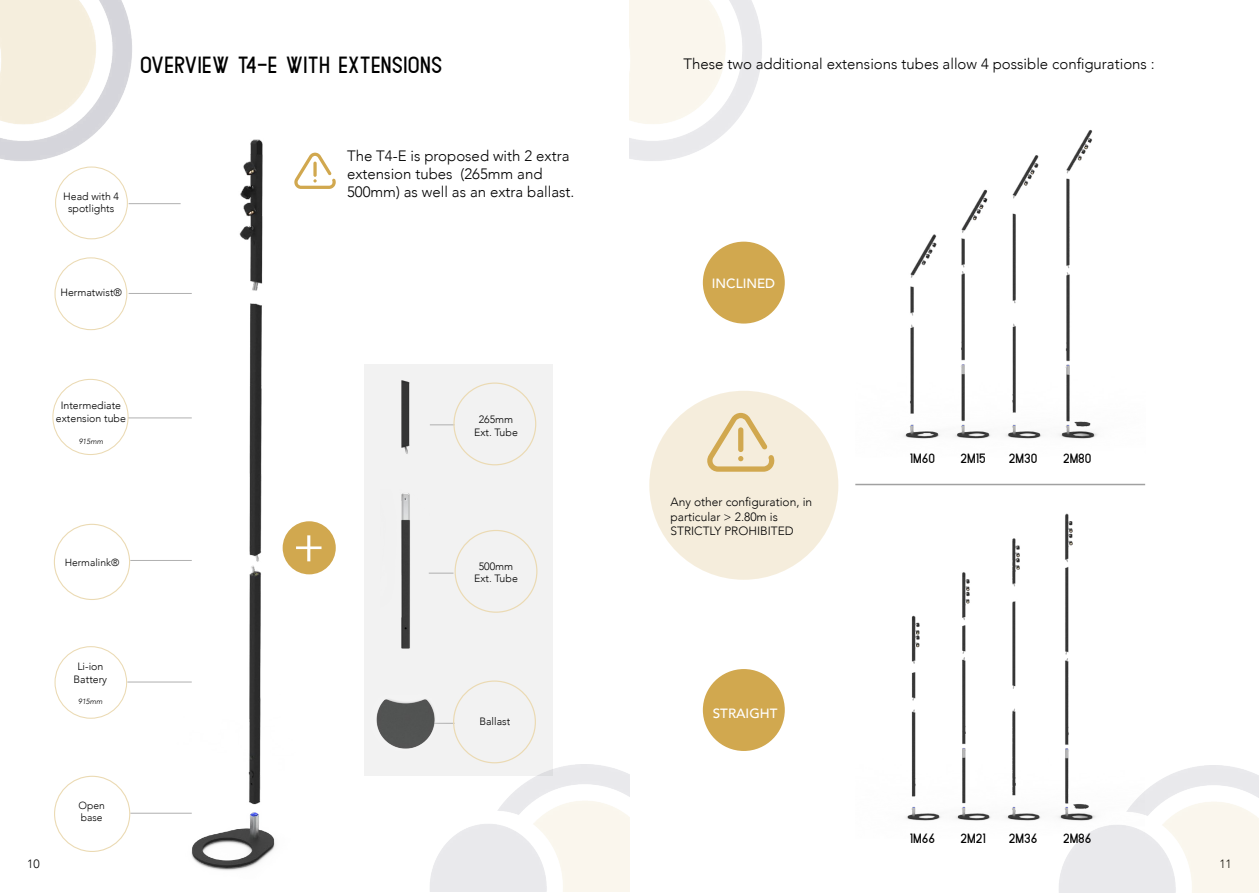
<style>
.page{position:relative;width:1259px;height:893px;background:#fff}
.page>*{position:absolute;margin:0;border:0;box-sizing:border-box;transform-origin:0 0}
.t1{font:53.4px "Minion Pro";color:#fff}
.t2{font:23.4px "Bledug";color:#000}
.t3{font:300 15px/18px "Avenir";color:#000}
.t4{font:13.5px "Bledug";color:#000}
.t5{font:500 13.35px "Avenir";color:#fff}
.t6{font:300 12px/14.4px "Avenir";color:#000}
.t7{font:300 10.65px/12.8px "Avenir";color:#000;text-align:center}
.t8{font:300 10.35px/12.3px "Avenir";color:#000}
.t9{font:italic 300 7.5px "Avenir";color:#000}
</style>
<div class="page">
<div style="left:283px;top:521px;width:53px;height:53px;background:#d1a84f;border-radius:50%"></div>
<div style="left:364px;top:365px;width:189px;height:411px;background:#f2f2f2"></div>
<hr style="left:129px;top:203px;width:52px;height:1px;background:#b0b0b0">
<hr style="left:129px;top:293px;width:63px;height:1px;background:#b0b0b0">
<hr style="left:128px;top:418px;width:64px;height:1px;background:#b0b0b0">
<hr style="left:130px;top:560px;width:62px;height:1px;background:#b0b0b0">
<hr style="left:127px;top:682px;width:65px;height:1px;background:#b0b0b0">
<hr style="left:130px;top:813px;width:62px;height:1px;background:#b0b0b0">
<img style="left:401px;top:493px;width:29px;height:156px">
<img style="left:401px;top:380px;width:9px;height:74px">
<svg style="left:429px;top:573px;width:24px;height:1px"></svg>
<svg style="left:430px;top:424px;width:23px;height:1px"></svg>
<img style="left:0;top:0;width:132px;height:171px">
<img style="left:176px;top:139px;width:119px;height:732px">
<div style="left:54px;top:257px;width:73px;height:73px;border:1px solid #ebdab3;border-radius:50%"></div>
<div style="left:55px;top:167px;width:73px;height:72px;border:1px solid #ebdab3;border-radius:50%"></div>
<div style="left:52px;top:379px;width:77px;height:76px;border:1px solid #ebdab3;border-radius:50%"></div>
<div style="left:54px;top:524px;width:76px;height:76px;border:1px solid #ebdab3;border-radius:50%"></div>
<div style="left:54px;top:646px;width:73px;height:73px;border:1px solid #ebdab3;border-radius:50%"></div>
<div style="left:54px;top:776px;width:76px;height:76px;border:1px solid #ebdab3;border-radius:50%"></div>
<div style="left:454px;top:530px;width:83px;height:83px;border:1px solid #ebdab3;border-radius:50%"></div>
<div style="left:453px;top:382px;width:83px;height:83px;border:1px solid #ebdab3;border-radius:50%"></div>
<div style="left:453px;top:680px;width:83px;height:83px;border:1px solid #ebdab3;border-radius:50%"></div>
<div style="left:703px;top:669px;width:82px;height:82px;background:#d1a84f;border-radius:50%"></div>
<div style="left:703px;top:242px;width:82px;height:82px;background:#d1a84f;border-radius:50%"></div>
<hr style="left:855px;top:484px;width:290px;height:1px;background:#a1a1a1">
<img style="left:904px;top:130px;width:194px;height:309px">
<img style="left:906px;top:513px;width:238px;height:325px">
<svg style="left:294px;top:153px;width:42px;height:36px"></svg>
<svg style="left:313px;top:162px;width:4px;height:15px"></svg>
<img style="left:364px;top:683px;width:82px;height:82px;border-radius:41px">
<div style="left:649px;top:391px;width:189px;height:189px;background:#f5eddc;border-radius:50%"></div>
<svg style="left:707px;top:413px;width:68px;height:59px"></svg>
<div style="left:738px;top:427px;width:5px;height:25px;background:#d1a84f;border-radius:3px"></div>
<h2 class="t2" style="left:141px;top:51px;width:304px">OVERVIEW T4-E WITH EXTENSIONS</h2>
<p class="t3" style="left:683px;top:55px;width:473px">These two additional extensions tubes allow 4 possible configurations :</p>
<p class="t7" style="left:63px;top:190px;width:57px">Head with 4 spotlights</p>
<p class="t7" style="left:60px;top:286px;width:63px">Hermatwist®</p>
<p class="t3" style="left:347px;top:147px;width:229px">The T4-E is proposed with 2 extra extension tubes (265mm and<br>500mm) as well as an extra ballast.</p>
<p class="t5" style="left:712px;top:272px;width:65px">INCLINED</p>
<p class="t7" style="left:56px;top:399px;width:72px">Intermediate extension tube</p>
<p class="t9" style="left:79px;top:437px;width:26px">915mm</p>
<p class="t7" style="left:474px;top:413px;width:45px">265mm<br>Ext. Tube</p>
<p class="t4" style="left:910px;top:451px;width:27px">1M60</p>
<p class="t4" style="left:961px;top:451px;width:27px">2M15</p>
<p class="t4" style="left:1009px;top:451px;width:30px">2M30</p>
<p class="t4" style="left:1063px;top:451px;width:30px">2M80</p>
<h1 class="t1" style="left:293px;top:508px;width:32px">+</h1>
<p class="t8" style="left:65px;top:556px;width:56px">Hermalink®</p>
<p class="t7" style="left:474px;top:559px;width:45px">500mm<br>Ext. Tube</p>
<p class="t7" style="left:74px;top:660px;width:35px">Li-ion<br>Battery</p>
<p class="t9" style="left:78px;top:697px;width:26px">915mm</p>
<p class="t8" style="left:79px;top:799px;width:28px">Open base</p>
<p class="t7" style="left:479px;top:714px;width:32px">Ballast</p>
<p class="t6" style="left:670px;top:495px;width:143px">Any other configuration, in particular &gt; 2.80m is<br>STRICTLY PROHIBITED</p>
<p class="t5" style="left:713px;top:702px;width:66px">STRAIGHT</p>
<p class="t4" style="left:910px;top:830px;width:27px">1M66</p>
<p class="t4" style="left:961px;top:830px;width:27px">2M21</p>
<p class="t4" style="left:1009px;top:830px;width:30px">2M36</p>
<p class="t4" style="left:1063px;top:830px;width:30px">2M86</p>
<p class="t6" style="left:27px;top:857px;width:14px">10</p>
<p class="t6" style="left:1219px;top:857px;width:14px">11</p>
</div>
